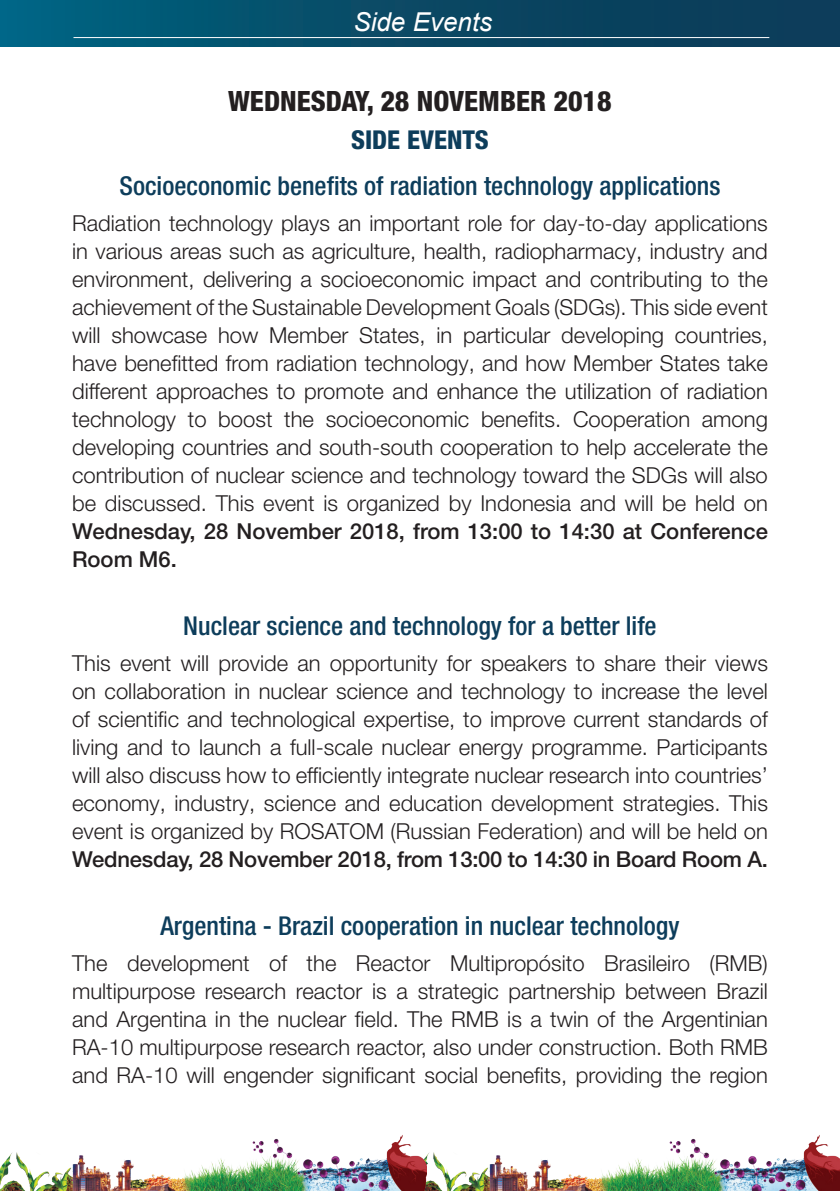
<style>
.page{position:relative;width:840px;height:1191px;background:#fff}
.page>*{position:absolute;margin:0;border:0;box-sizing:border-box;transform-origin:0 0}
.t1{font:800 condensed 28px "Helvetica Neue LT Pro";color:#231f20}
.t2{font:500 condensed 26px "Helvetica Neue LT Pro";color:#0d3d5b}
.t3{font:italic 26px "Arial";color:#fff}
.t4{font:800 condensed 26px "Helvetica Neue LT Pro";color:#0d3d5b}
.t5{font:300 22px/28px "Helvetica Neue LT Pro";color:#231f20;text-align:justify}
.s1{font-weight:500}
</style>
<div class="page">
<img style="left:426px;top:1135px;width:413px;height:56px">
<img style="left:1px;top:1135px;width:425px;height:56px">
<svg style="left:0;top:0;width:839px;height:47px;background:#074c68"></svg>
<hr style="left:73px;top:37px;width:695px;height:1px;background:#fff">
<p class="t3" style="left:353px;top:5px;width:140px">Side Events</p>
<p class="t1" style="left:228px;top:84px;width:385px">WEDNESDAY, 28 NOVEMBER 2018</p>
<p class="t4" style="left:351px;top:124px;width:139px">SIDE EVENTS</p>
<p class="t2" style="left:119px;top:170px;width:602px">Socioeconomic benefits of radiation technology applications</p>
<p class="t5" style="left:72px;top:209px;width:697px">Radiation technology plays an important role for day-to-day applications in various areas such as agriculture, health, radiopharmacy, industry and environment, delivering a socioeconomic impact and contributing to the achievement of the Sustainable Development Goals (SDGs). This side event will showcase how Member States, in particular developing countries, have benefitted from radiation technology, and how Member States take different approaches to promote and enhance the utilization of radiation technology to boost the socioeconomic benefits. Cooperation among developing countries and south-south cooperation to help accelerate the contribution of nuclear science and technology toward the SDGs will also be discussed. This event is organized by Indonesia and will be held on <span class="s1">Wednesday, 28 November 2018, from 13:00 to 14:30 at Conference Room M6.</span></p>
<p class="t2" style="left:183px;top:610px;width:474px">Nuclear science and technology for a better life</p>
<p class="t5" style="left:72px;top:648px;width:697px">This event will provide an opportunity for speakers to share their views on collaboration in nuclear science and technology to increase the level of scientific and technological expertise, to improve current standards of living and to launch a full-scale nuclear energy programme. Participants will also discuss how to efficiently integrate nuclear research into countries’ economy, industry, science and education development strategies. This event is organized by ROSATOM (Russian Federation) and will be held on <span class="s1">Wednesday, 28 November 2018, from 13:00 to 14:30 in Board Room A.</span></p>
<p class="t2" style="left:160px;top:909px;width:520px">Argentina - Brazil cooperation in nuclear technology</p>
<p class="t5" style="left:72px;top:948px;width:697px">The development of the Reactor Multipropósito Brasileiro (RMB) multipurpose research reactor is a strategic partnership between Brazil and Argentina in the nuclear field. The RMB is a twin of the Argentinian RA-10 multipurpose research reactor, also under construction. Both RMB and RA-10 will engender significant social benefits, providing the region</p>
</div>
